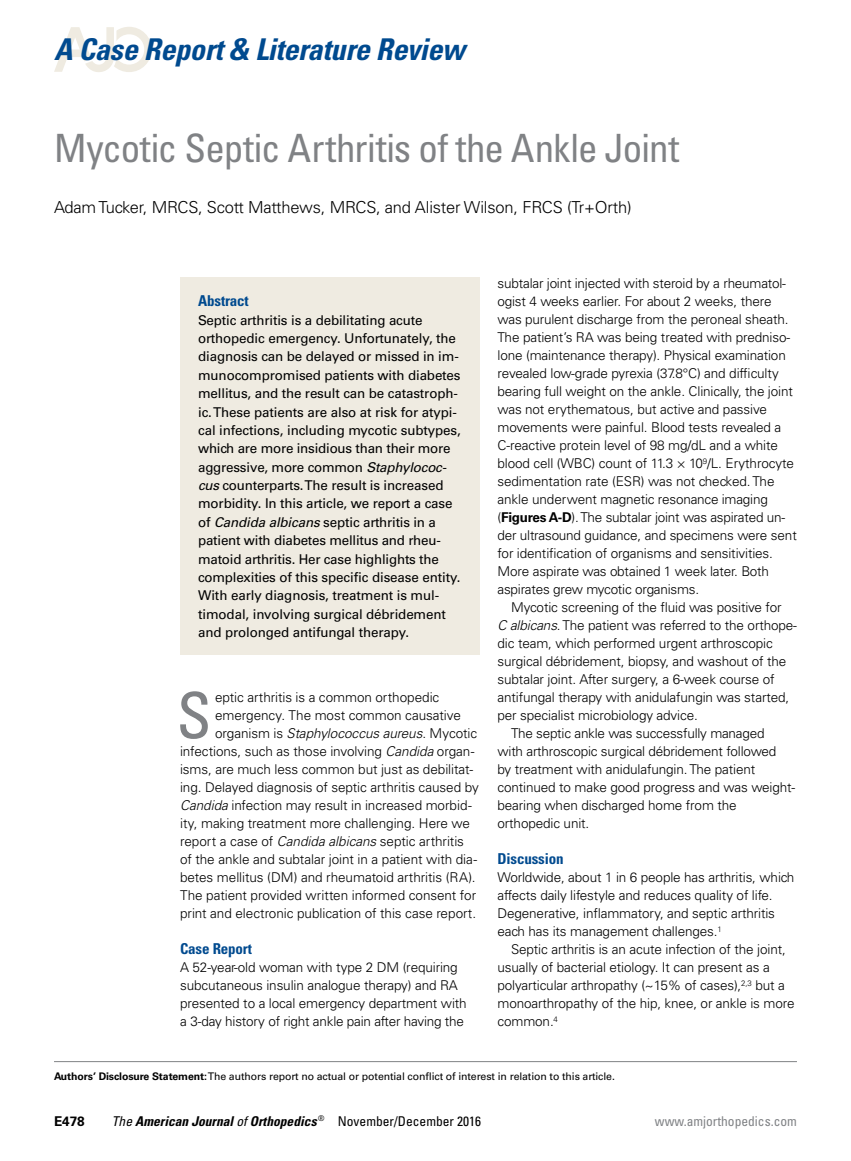
<style>
.page{position:relative;width:851px;height:1161px;background:#fff}
.page>*{position:absolute;margin:0;border:0;box-sizing:border-box;transform-origin:0 0}
.t1{font:condensed 63.3px "Univers LT Std";color:#808285}
.t2{font:condensed 39px "Univers LT Std";letter-spacing:-.015em;color:#808285}
.t3{font:italic 700 condensed 30px "Univers LT Std";letter-spacing:-.01em;color:#004a8f}
.t4{font:300 16.5px "Univers LT Std";letter-spacing:-.01em;color:#000}
.t5{font:700 condensed 15px "Univers LT Std";letter-spacing:-.01em;color:#004a8f}
.t6{font:300 13.5px/18px "Univers LT Std";letter-spacing:-.01em;color:#000}
.t7{font:13.5px/18.3px "Univers LT Std";letter-spacing:-.01em;color:#000}
.t8{font:italic 700 condensed 13.5px "Univers LT Std";color:#000}
.t9{font:italic 300 13.5px "Univers LT Std";letter-spacing:-.005em;color:#000}
.t10{font:condensed 13.5px "Univers LT Std";color:#808285}
.t11{font:700 13.5px "Univers LT Std";color:#000}
.t12{font:10.5px "Univers LT Std";letter-spacing:-.01em;color:#000}
.s1{font-style:italic}
.s2{font-style:normal}
.s3{font-weight:700}
.s4{font-weight:400}
.s5{font-weight:400;font-style:normal}
</style>
<div class="page">
<svg style="left:54px;top:27px;width:98px;height:45px"></svg>
<div style="left:180px;top:278px;width:299px;height:378px;background:#efebe1"></div>
<hr style="left:54px;top:1061px;width:742px;height:1px;background:#808285">
<h3 class="t3" style="left:54px;top:31px;width:412px">A Case Report &amp; Literature Review</h3>
<h2 class="t2" style="left:54px;top:124px;width:626px">Mycotic Septic Arthritis of the Ankle Joint</h2>
<p class="t4" style="left:54px;top:198px;width:579px">Adam Tucker, MRCS, Scott Matthews, MRCS, and Alister Wilson, FRCS (Tr+Orth)</p>
<p class="t5" style="left:198px;top:292px;width:52px">Abstract</p>
<p class="t7" style="left:198px;top:311px;width:264px">Septic arthritis is a debilitating acute orthopedic emergency. Unfortunately, the diagnosis can be delayed or missed in im&shy;munocompromised patients with diabetes mellitus, and the result can be catastroph&shy;ic. These patients are also at risk for atypi&shy;cal infections, including mycotic subtypes, which are more insidious than their more aggressive, more common <span class="s1">Staphylococ&shy;cus</span> counterparts. The result is increased morbidity. In this article, we report a case of <span class="s1">Candida albicans</span> septic arthritis in a patient with diabetes mellitus and rheu&shy;matoid arthritis. Her case highlights the complexities of this specific disease entity.<br>With early diagnosis, treatment is mul&shy;timodal, involving surgical débridement and prolonged antifungal therapy.</p>
<h1 class="t1" style="left:176px;top:675px;width:37px">S</h1>
<p class="t6" style="left:215px;top:688px;width:226px">eptic arthritis is a common orthopedic</p>
<p class="t6" style="left:215px;top:706px;width:247px">emergency. The most common causative</p>
<p class="t9" style="left:215px;top:725px;width:263px"><span class="s2">organism is</span> Staphylococcus aureus<span class="s2">. Mycotic</span></p>
<p class="t6" style="left:180px;top:742px;width:296px">infections, such as those involving <span class="s1">Candida</span> organ-</p>
<p class="t6" style="left:180px;top:760px;width:295px">isms, are much less common but just as debilitat-</p>
<p class="t6" style="left:180px;top:778px;width:300px">ing. Delayed diagnosis of septic arthritis caused by</p>
<p class="t6" style="left:180px;top:796px;width:293px"><span class="s1">Candida</span> infection may result in increased morbid-</p>
<p class="t6" style="left:180px;top:814px;width:291px">ity, making treatment more challenging. Here we</p>
<p class="t6" style="left:180px;top:832px;width:285px">report a case of <span class="s1">Candida albicans</span> septic arthritis</p>
<p class="t6" style="left:180px;top:850px;width:298px">of the ankle and subtalar joint in a patient with dia-</p>
<p class="t6" style="left:180px;top:868px;width:297px">betes mellitus (DM) and rheumatoid arthritis (RA).</p>
<p class="t6" style="left:180px;top:886px;width:297px">The patient provided written informed consent for</p>
<p class="t6" style="left:180px;top:904px;width:297px">print and electronic publication of this case report.</p>
<p class="t5" style="left:180px;top:939px;width:73px">Case Report</p>
<p class="t6" style="left:180px;top:958px;width:288px">A 52-year-old woman with type 2 DM (requiring subcutaneous insulin analogue therapy) and RA presented to a local emergency department with a 3-day history of right ankle pain after having the</p>
<p class="t6" style="left:497px;top:274px;width:301px">subtalar joint injected with steroid by a rheumatol&shy;ogist 4 weeks earlier. For about 2 weeks, there was purulent discharge from the peroneal sheath.<br>The patient’s RA was being treated with predniso&shy;lone (maintenance therapy). Physical examination revealed low-grade pyrexia (37.8°C) and difficulty bearing full weight on the ankle. Clinically, the joint was not erythematous, but active and passive movements were painful. Blood tests revealed a C-reactive protein level of 98 mg/dL and a white blood cell (WBC) count of 11.3 × 10<sup>9</sup>/L. Erythrocyte sedimentation rate (ESR) was not checked. The ankle underwent magnetic resonance imaging (<span class="s3">Figures A-D</span>). The subtalar joint was aspirated un&shy;der ultrasound guidance, and specimens were sent for identification of organisms and sensitivities.<br>More aspirate was obtained 1 week later. Both aspirates grew mycotic organisms.</p>
<p class="t6" style="left:511px;top:598px;width:272px">Mycotic screening of the fluid was positive for</p>
<p class="t6" style="left:497px;top:616px;width:301px"><span class="s1">C albicans</span>. The patient was referred to the orthope-</p>
<p class="t6" style="left:497px;top:634px;width:277px">dic team, which performed urgent arthroscopic</p>
<p class="t6" style="left:497px;top:652px;width:290px">surgical débridement, biopsy, and washout of the</p>
<p class="t6" style="left:497px;top:670px;width:279px">subtalar joint. After surgery, a 6-week course of</p>
<p class="t6" style="left:497px;top:688px;width:293px">antifungal therapy with anidulafungin was started,</p>
<p class="t6" style="left:497px;top:706px;width:202px">per specialist microbiology advice.</p>
<p class="t6" style="left:511px;top:724px;width:255px">The septic ankle was successfully managed</p>
<p class="t6" style="left:497px;top:742px;width:280px">with arthroscopic surgical débridement followed</p>
<p class="t6" style="left:497px;top:760px;width:259px">by treatment with anidulafungin. The patient</p>
<p class="t6" style="left:497px;top:778px;width:299px">continued to make good progress and was weight-</p>
<p class="t6" style="left:497px;top:796px;width:241px">bearing when discharged home from the</p>
<p class="t6" style="left:497px;top:814px;width:93px">orthopedic unit.</p>
<p class="t5" style="left:497px;top:849px;width:68px">Discussion</p>
<p class="t6" style="left:497px;top:868px;width:298px">Worldwide, about 1 in 6 people has arthritis, which affects daily lifestyle and reduces quality of life.<br>Degenerative, inflammatory, and septic arthritis each has its management challenges.<sup>1</sup></p>
<p class="t6" style="left:497px;top:940px;width:298px;text-indent:14px">Septic arthritis is an acute infection of the joint, usually of bacterial etiology. It can present as a polyarticular arthropathy (~15% of cases),<sup>2,3</sup> but a monoarthropathy of the hip, knee, or ankle is more common.<sup>4</sup></p>
<p class="t12" style="left:54px;top:1070px;width:562px"><span class="s3">Authors’ Disclosure Statement:</span> The authors report no actual or potential conflict of interest in relation to this article.</p>
<p class="t11" style="left:54px;top:1113px;width:32px">E478</p>
<p class="t8" style="left:112px;top:1113px;width:371px"><span class="s4">The</span> American Journal <span class="s4">of</span> Orthopedics <sup>®</sup> <span class="s5">November/December 2016</span></p>
<p class="t10" style="left:655px;top:1112px;width:143px">www.amjorthopedics.com</p>
</div>
